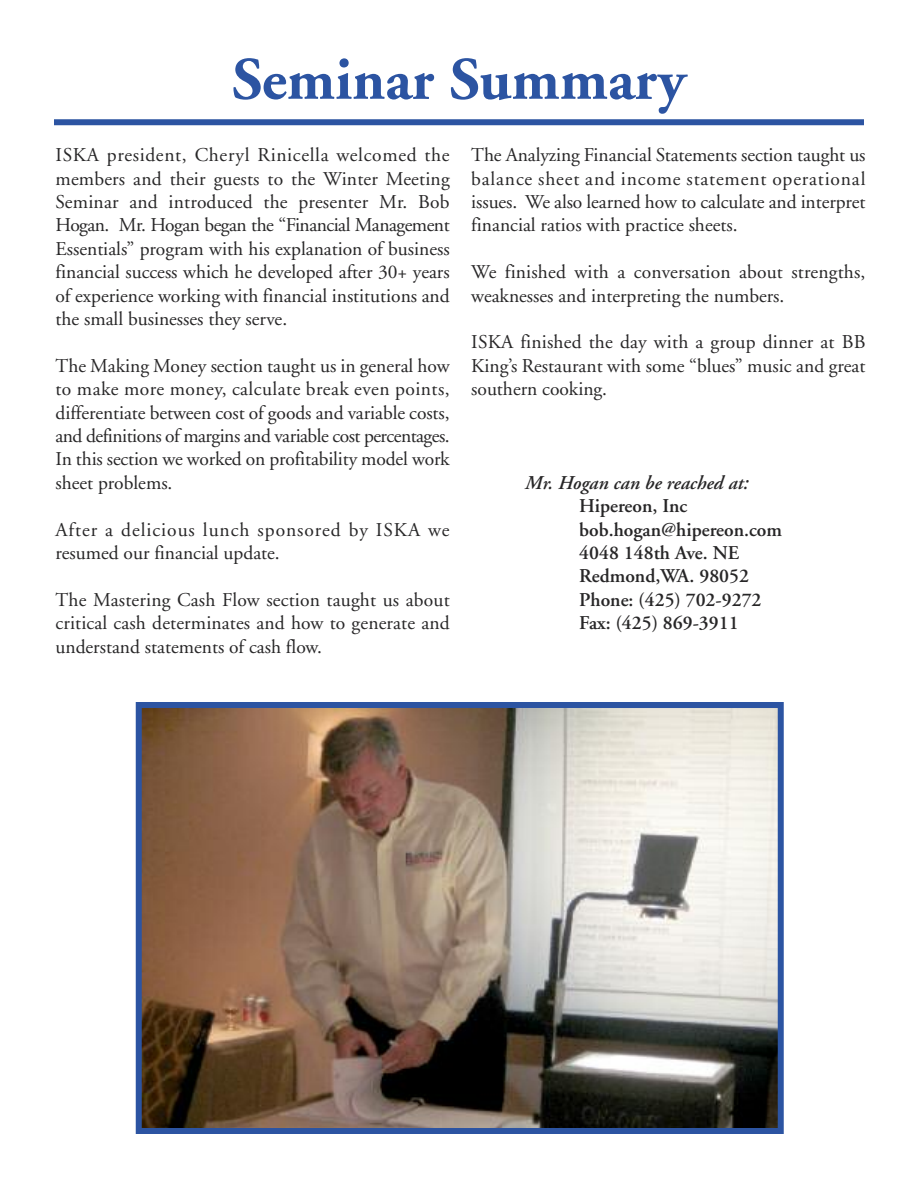
<style>
.page{position:relative;width:918px;height:1188px;background:#fff}
.page>*{position:absolute;margin:0;border:0;box-sizing:border-box;transform-origin:0 0}
.t1{font:700 60px "Adobe Garamond";color:#2c54a2}
.t2{font:19.5px/23.4px "Adobe Garamond";color:#272627;text-align:justify}
.t3{font:600 19.5px/23.4px "Adobe Garamond";color:#272627}
.t4{font:19.5px/23.4px "Adobe Garamond";letter-spacing:.05em;color:#272627}
.t5{font:italic 600 19.5px "Adobe Garamond";color:#272627}
</style>
<div class="page">
<img style="left:143px;top:709px;width:634px;height:418px">
<div style="left:136px;top:702px;width:648px;height:432px;border:6px solid #2c54a2"></div>
<div style="left:54px;top:119px;width:810px;height:6px;background:#2c54a2"></div>
<h1 class="t1" style="left:232px;top:56px;width:455px">Seminar Summary</h1>
<p class="t2" style="left:55px;top:145px;width:396px">ISKA president, Cheryl Rinicella welcomed the members and their guests to the Winter Meeting Seminar and introduced the presenter Mr. Bob Hogan. Mr. Hogan began the “Financial Management Essentials” program with his explanation of business financial success which he developed after 30+ years of experience working with financial institutions and the small businesses they serve.</p>
<p class="t2" style="left:55px;top:356px;width:396px">The Making Money section taught us in general how to make more money, calculate break even points, differentiate between cost of goods and variable costs, and definitions of margins and variable cost percentages.<br>In this section we worked on profitability model work sheet problems.</p>
<p class="t4" style="left:56px;top:519px;width:396px">After a delicious lunch sponsored by ISKA we resumed our financial update.</p>
<p class="t2" style="left:56px;top:590px;width:396px">The Mastering Cash Flow section taught us about critical cash determinates and how to generate and understand statements of cash flow.</p>
<p class="t2" style="left:471px;top:145px;width:396px">The Analyzing Financial Statements section taught us balance sheet and income statement operational issues. We also learned how to calculate and interpret financial ratios with practice sheets.</p>
<p class="t2" style="left:471px;top:262px;width:396px">We finished with a conversation about strengths, weaknesses and interpreting the numbers.</p>
<p class="t2" style="left:471px;top:332px;width:396px">ISKA finished the day with a group dinner at BB King’s Restaurant with some “blues” music and great southern cooking.</p>
<p class="t5" style="left:525px;top:475px;width:225px">Mr. Hogan can be reached at:</p>
<p class="t3" style="left:579px;top:496px;width:204px">Hipereon, Inc bob.hogan@hipereon.com<br>4048 148th Ave. NE<br>Redmond,WA. 98052<br>Phone: (425) 702-9272<br>Fax: (425) 869-3911</p>
</div>
